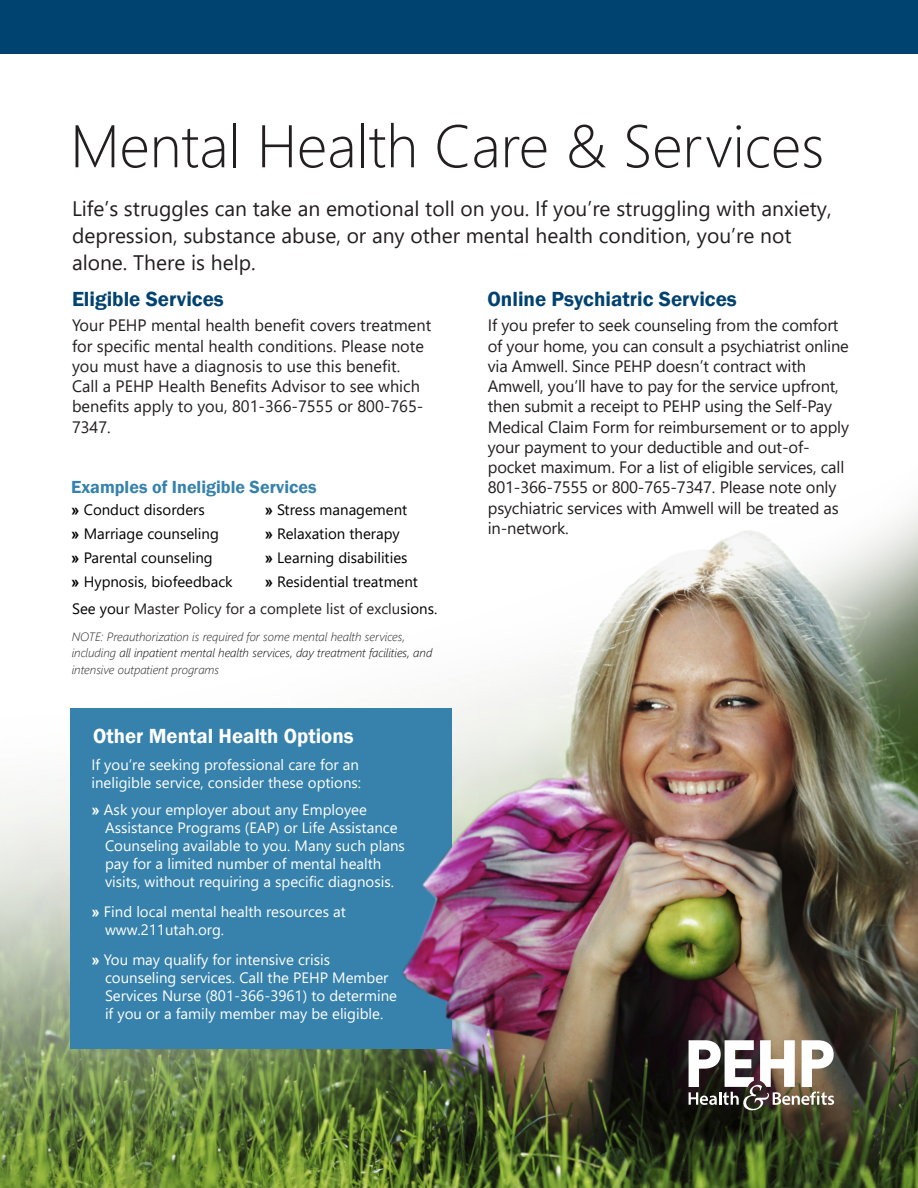
<style>
.page{position:relative;width:918px;height:1188px;background:#fff}
.page>*{position:absolute;margin:0;border:0;box-sizing:border-box;transform-origin:0 0}
.t1{font:300 60px "Segoe UI";color:#231f20}
.t2{font:21px/27px "Segoe UI";color:#231f20}
.t3{font:600 21px "Franklin Gothic";color:#004270}
.t4{font:600 21px "Franklin Gothic";color:#fff}
.t5{font:600 18px "Franklin Gothic";color:#3682ac}
.t6{font:16.5px/20.2px "Segoe UI";letter-spacing:-.01em;color:#231f20}
.t7{font:15px/18px "Segoe UI";color:#fff}
.t8{font:15px "Segoe UI";color:#000}
.t9{font:15px "Segoe UI";color:#231f20}
.t10{font:italic 300 12px/16.5px "Segoe UI";color:#231f20}
.s1{font-family:"Arial";font-weight:700}
.s2{color:#000}
</style>
<div class="page">
<img style="left:0;top:505px;width:918px;height:683px">
<div style="left:70px;top:709px;width:382px;height:340px;background:#3682ac"></div>
<div style="left:0;top:0;width:918px;height:54px;background:#004270"></div>
<img style="left:382px;top:517px;width:536px;height:671px">
<svg style="left:689px;top:1040px;width:145px;height:71px"></svg>
<p class="t1" style="left:70px;top:89px;width:755px">Mental Health Care &amp; Services</p>
<p class="t2" style="left:72px;top:193px;width:761px">Life’s struggles can take an emotional toll on you. If you’re struggling with anxiety, depression, substance abuse, or any other mental health condition, you’re not alone. There is help.</p>
<p class="t3" style="left:72px;top:286px;width:153px">Eligible Services</p>
<p class="t6" style="left:72px;top:314px;width:361px">Your PEHP mental health benefit covers treatment for specific mental health conditions. Please note you must have a diagnosis to use this benefit.<br>Call a PEHP Health Benefits Advisor to see which benefits apply to you, 801-366-7555 or 800-765- 7347.</p>
<p class="t5" style="left:71px;top:476px;width:247px">Examples of Ineligible Services</p>
<p class="t8" style="left:71px;top:496px;width:135px"><span class="s1">»</span> Conduct disorders</p>
<p class="t8" style="left:71px;top:520px;width:149px"><span class="s1">»</span> Marriage counseling</p>
<p class="t8" style="left:71px;top:544px;width:143px"><span class="s1">»</span> Parental counseling</p>
<p class="t8" style="left:71px;top:568px;width:163px"><span class="s1">»</span> Hypnosis, biofeedback</p>
<p class="t8" style="left:265px;top:496px;width:144px"><span class="s1">»</span> Stress management</p>
<p class="t8" style="left:265px;top:520px;width:137px"><span class="s1">»</span> Relaxation therapy</p>
<p class="t8" style="left:265px;top:544px;width:144px"><span class="s1">»</span> Learning disabilities</p>
<p class="t8" style="left:265px;top:568px;width:155px"><span class="s1">»</span> Residential treatment</p>
<p class="t9" style="left:72px;top:595px;width:367px"><span class="s2">See you</span>r Master Policy for a complete list of exclu<span class="s2">sions.</span></p>
<p class="t10" style="left:72px;top:626px;width:362px">NOTE: Preauthorization is required for some mental health services, including <span class="s2">all inpatient mental health services, day treatment facilities, and </span>intensive outpatient programs</p>
<p class="t4" style="left:93px;top:723px;width:262px">Other Mental Health Options</p>
<p class="t7" style="left:92px;top:754px;width:271px">If you’re seeking professional care for an ineligible service, consider these options:</p>
<p class="t7" style="left:105px;top:799px;width:301px;text-indent:-14px"><span class="s1">»</span> Ask your employer about any Employee Assistance Programs (EAP) or Life Assistance Counseling available to you. Many such plans pay for a limited number of mental health visits, without requiring a specific diagnosis.</p>
<p class="t7" style="left:105px;top:901px;width:242px;text-indent:-14px"><span class="s1">»</span> Find local mental health resources at www.211utah.org.</p>
<p class="t7" style="left:105px;top:949px;width:294px;text-indent:-14px"><span class="s1">»</span> You may qualify for intensive crisis counseling services. Call the PEHP Member Services Nurse (801-366-3961) to determine if you or a family member may be eligible.</p>
<p class="t3" style="left:488px;top:286px;width:251px">Online Psychiatric Services</p>
<p class="t6" style="left:488px;top:314px;width:363px">If you prefer to seek counseling from the comfort of your home, you can consult a psychiatrist online via Amwell. Since PEHP doesn’t contract with Amwell, you’ll have to pay for the service upfront, then submit a receipt to PEHP using the Self-Pay Medical Claim Form for reimbursement or to apply your payment to your deductible and out-of&shy;pocket maximum. For a list of eligible services, call 801-366-7555 or 800-765-7347. Please note only psychiatric services with Amwell will be treated as in-network.</p>
</div>
